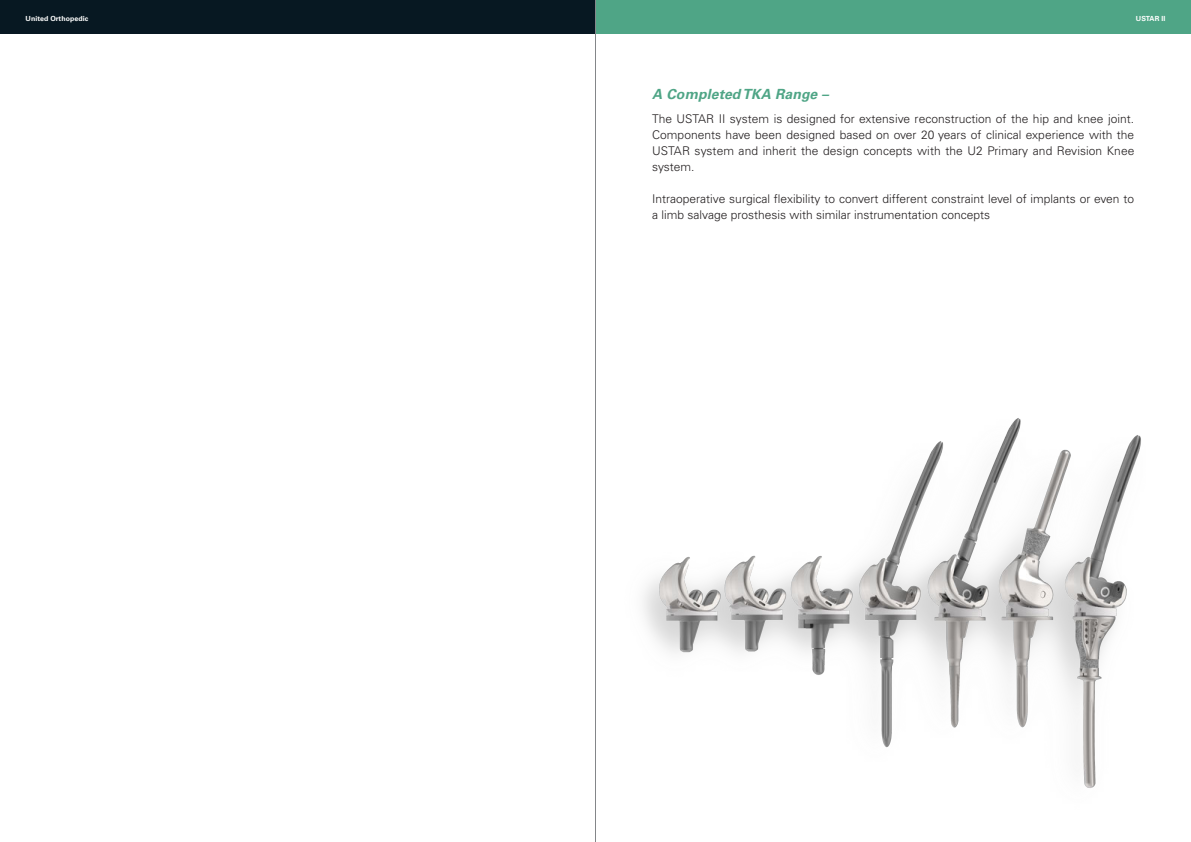
<style>
.page{position:relative;width:1191px;height:842px;background:#fff}
.page>*{position:absolute;margin:0;border:0;box-sizing:border-box;transform-origin:0 0}
.內文{font:italic 700 14px "Univers LT Pro 65";letter-spacing:.01em;color:#4fa586}
.內文-2{font:300 12px/16px "Univers LT Pro 45";color:#231f20;text-align:justify}
.t1{font:700 7px "Univers LT Pro 65";letter-spacing:.01em;color:#fff}
</style>
<div class="page">
<div style="left:0;top:0;width:595px;height:34px;background:#071822"></div>
<div style="left:595px;top:0;width:596px;height:34px;background:#4fa586"></div>
<img style="left:643px;top:418px;width:498px;height:370px">
<hr style="left:595px;top:0;width:1px;height:842px;background:#848689">
<p class="t1" style="left:26px;top:14px;width:64px">United Orthopedic</p>
<p class="t1" style="left:1135px;top:14px;width:31px">USTAR II</p>
<p class="內文" style="left:652px;top:85px;width:178px">A Completed TKA Range –</p>
<p class="內文-2" style="left:652px;top:111px;width:484px">The USTAR II system is designed for extensive reconstruction of the hip and knee joint.<br>Components have been designed based on over 20 years of clinical experience with the USTAR system and inherit the design concepts with the U2 Primary and Revision Knee system.</p>
<p class="內文-2" style="left:652px;top:191px;width:483px">Intraoperative surgical flexibility to convert different constraint level of implants or even to a limb salvage prosthesis with similar instrumentation concepts</p>
</div>
